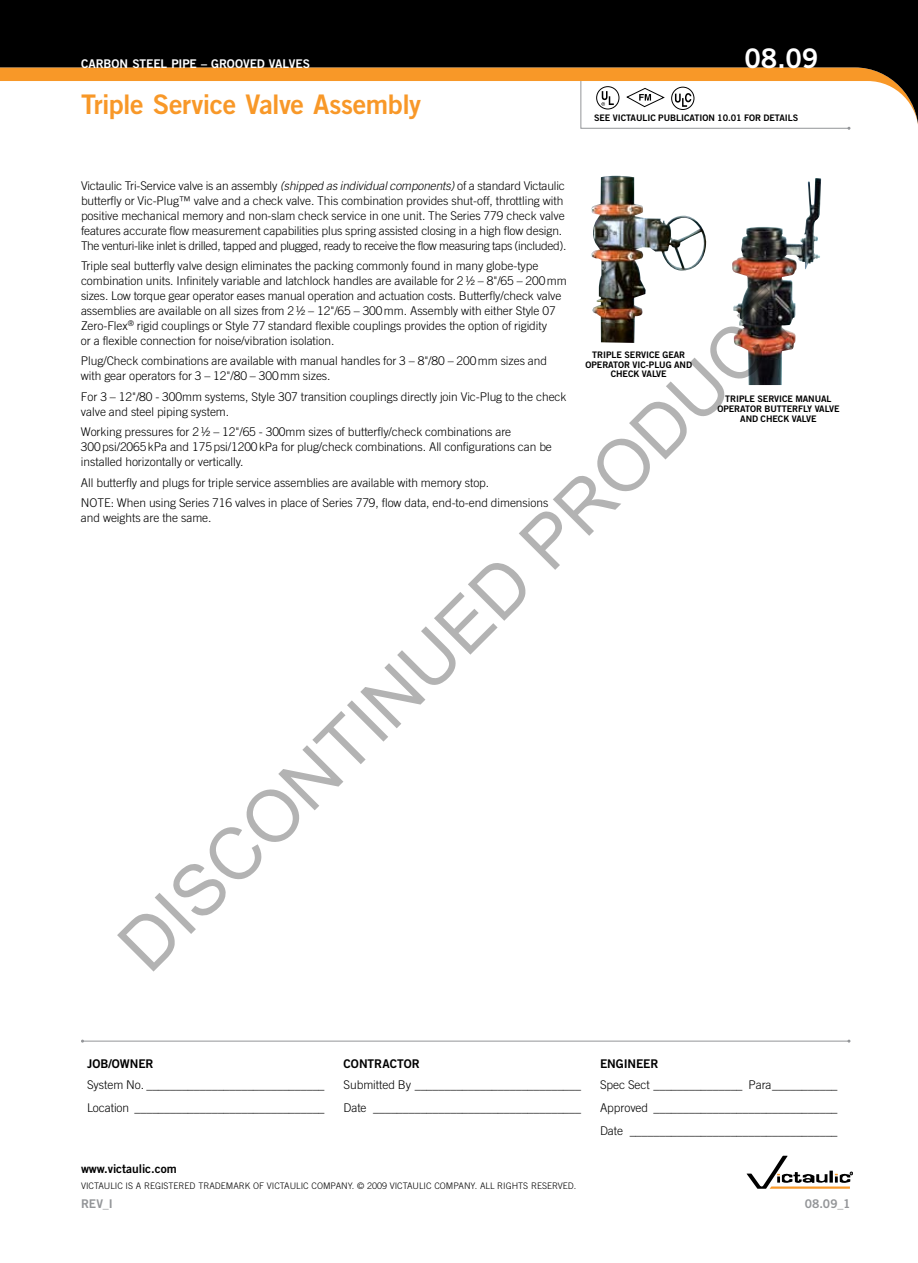
<style>
.page{position:relative;width:918px;height:1263px;background:#fff}
.page>*{position:absolute;margin:0;border:0;box-sizing:border-box;transform-origin:0 0}
.t1{font:72px "Arial";color:rgb(0 0 0/.3)}
.t2{font:27px "Trade Gothic LT Std Bd 2";letter-spacing:-.02em;color:#f89828}
.t3{font:27px "Trade Gothic LT Std Bd 2";color:#fff}
.t4{font:300 12px/15px "Trade Gothic LT Std";letter-spacing:-.005em;color:#000}
.t5{font:12px "Trade Gothic LT Std Bd 2";letter-spacing:-.005em;color:#000}
.t6{font:12px "Trade Gothic LT Std Bd 2";letter-spacing:-.005em;color:#fff}
.t7{font:12px "Trade Gothic LT Std Bd 2";color:#939598}
.t8{font:9px/9.8px "Trade Gothic LT Std Bd 2";letter-spacing:-.005em;color:#000}
.t9{font:300 9px "Trade Gothic LT Std";color:#000}
.s1{font-style:italic}
</style>
<div class="page">
<img style="left:591px;top:176px;width:116px;height:167px">
<svg style="left:0;top:0;width:918px;height:129px;fill:#000"></svg>
<svg style="left:747px;top:1156px;width:106px;height:33px"></svg>
<hr style="left:82px;top:1041px;width:767px;height:1px;background:#939598">
<svg style="left:580px;top:80px;width:270px;height:50px"></svg>
<img style="left:732px;top:178px;width:89px;height:207px">
<p class="t6" style="left:81px;top:56px;width:229px">CARBON STEEL PIPE – GROOVED VALVES</p>
<h2 class="t3" style="left:744px;top:42px;width:76px">08.09</h2>
<h2 class="t2" style="left:81px;top:88px;width:342px">TRIPLE SERVICE VALVE ASSEMBLY</h2>
<p class="t8" style="left:594px;top:113px;width:54px">SEE VICTAULIC</p>
<p class="t8" style="left:658px;top:113px;width:18px">PUBLIC</p>
<p class="t8" style="left:690px;top:113px;width:16px">ATION</p>
<p class="t8" style="left:717px;top:113px;width:82px">10.01 FOR DETAILS</p>
<p class="t4" style="left:81px;top:178px;width:487px">Victaulic Tri-Service valve is an assembly <span class="s1">(shipped asindividualcomponents)</span>of a standard Victaulic butterfly or Vic-Plug™ valve and a check valve. This combination provides shut-off, throttling with positive mechanical memory and non-slam check service in one unit. The Series 779 check valve features accurate flow measurement capabilities plus spring assisted closing in a high flow design.<br>The venturi-like inlet is drilled, tapped and plugged, ready to receive the flow measuring taps (included).</p>
<p class="t4" style="left:81px;top:258px;width:487px">Triple seal butterfly valve design eliminates the packing commonly found in many globe-type combination units. Infinitely variable and latchlock handles are available for 21/2 – 8"/65 – 200mm sizes. Low torque gear operator eases manual operation and actuation costs. Butterfly/check valve assemblies are available on all sizes from 21/2 – 12"/65 – 300mm. Assembly with either Style 07<br>Zero-Flex<sup>®</sup> rigid couplings or Style 77 standard flexible couplings provides the option of rigidity<br>or a flexible connection for noise/vibration isolation.</p>
<p class="t4" style="left:81px;top:353px;width:468px">Plug/Check combinations are available with manual handles for 3 – 8"/80 – 200mm sizes and with gear operators for 3 – 12"/80 – 300mm sizes.</p>
<p class="t4" style="left:81px;top:389px;width:487px">For 3 – 12"/80 - 300mm systems, Style 307 transition couplings directly join Vic-Plug to the check valve and steel piping system.</p>
<p class="t4" style="left:81px;top:424px;width:472px">Working pressures for 21/2 – 12"/65 - 300mm sizes of butterfly/check combinations are<br>300psi/2065kPa and 175psi/1200kPa for plug/check combinations. All configurations can be installed horizontally or vertically.</p>
<p class="t4" style="left:81px;top:472px;width:469px;line-height:20.4px">All butterfly and plugs for triple service assemblies are available with memory stop.<br>NOTE: When using Series 716 valves in place of Series 779, flow data, end-to-end dimensions</p>
<p class="t4" style="left:81px;top:510px;width:132px">and weights are the same.</p>
<h1 class="t1" style="left:98px;top:924px;width:925px;rotate:-45deg">DISCONTINUED PRODUCT</h1>
<p class="t8" style="left:585px;top:350px;width:108px;text-align:center">TRIPLE SERVICE GEAR<br>OPERATOR VIC-PLUG AND<br>CHECK VALVE</p>
<p class="t8" style="left:717px;top:394px;width:115px;text-indent:8px">TRIPLE SERVICE MAN UAL<br>OPERATOR BUTT</p>
<p class="t8" style="left:740px;top:404px;width:101px;text-indent:47px">ERFLY VALVE<br>AND CHECK VALVE</p>
<p class="t5" style="left:87px;top:1056px;width:52px">JOB/OWNER</p>
<p class="t5" style="left:344px;top:1056px;width:9px">CON</p>
<p class="t5" style="left:368px;top:1056px;width:45px">TRACTOR</p>
<p class="t5" style="left:600px;top:1056px;width:9px">ENGINEER</p>
<p class="t4" style="left:87px;top:1077px;width:239px">System No. ______________________________</p>
<p class="t4" style="left:344px;top:1077px;width:239px">Submitted By ____________________________</p>
<p class="t4" style="left:600px;top:1077px;width:239px">Spec Sect _______________ Para___________</p>
<p class="t4" style="left:87px;top:1100px;width:239px">Location ________________________________</p>
<p class="t4" style="left:344px;top:1100px;width:239px">Date ___________________________________</p>
<p class="t4" style="left:600px;top:1096px;width:239px;line-height:22.6px">Approved _______________________________<br>Date ___________________________________</p>
<p class="t5" style="left:81px;top:1161px;width:97px">WWW.VICTAULIC.COM</p>
<p class="t9" style="left:81px;top:1181px;width:497px">VICTAULIC IS A REGISTERED TRADEMARK OF VICTAULIC COMPANY. © 2009 VICTAULIC COMPANY. ALL RIGHTS RESERVED.</p>
<p class="t7" style="left:81px;top:1197px;width:31px">REV_I</p>
<p class="t7" style="left:805px;top:1197px;width:47px">08.09_1</p>
</div>
